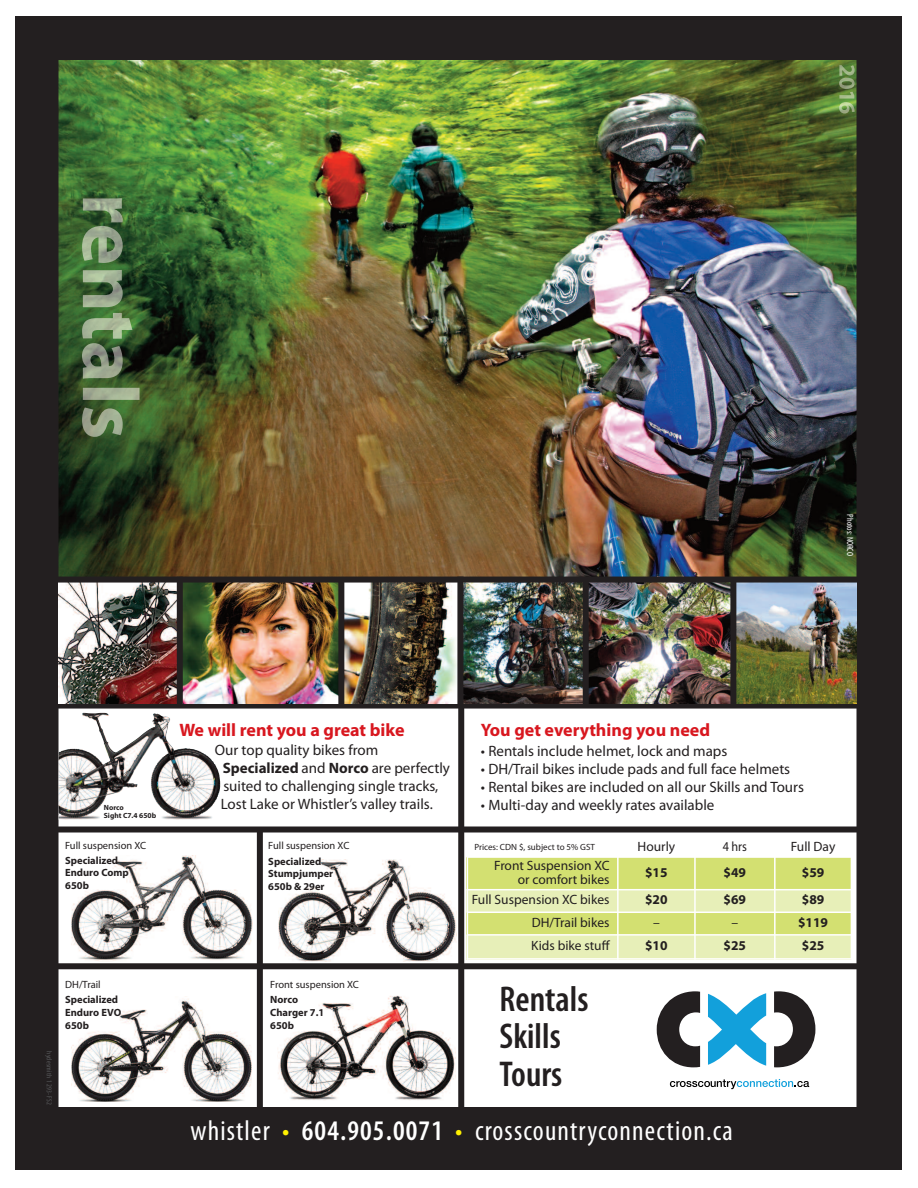
<style>
.page{position:relative;width:918px;height:1188px;background:#fff}
.page>*{position:absolute;margin:0;border:0;box-sizing:border-box;transform-origin:0 0}
.t1{font:600 condensed 36px/37.5px "Myriad Pro";color:#231f20}
.t2{font:condensed 28.5px "Myriad Pro";letter-spacing:.04em;color:#fff}
.t3{font:700 18px "Myriad Pro";color:#d8171f}
.t4{font:15px/18px "Myriad Pro";color:#231f20}
.t5{font:13.5px/13.5px "Myriad Pro";color:#231f20;text-align:right}
.t6{font:700 13.5px "Myriad Pro";color:#231f20}
.t7{font:13.5px "Myriad Pro";color:#231f20;scale:.9 1}
.t8{font:700 10.5px/12.6px "Myriad Pro";color:#231f20}
.t9{font:10.5px "Myriad Pro";color:#231f20}
.t10{font:9px "Myriad Pro";color:#231f20}
.t11{font:condensed 9px "Myriad Pro";color:#fff}
.t12{font:700 7.5px/7.5px "Myriad Pro";color:#231f20}
.t13{font:condensed 7.5px "Myriad Pro";letter-spacing:.05em;color:#57585a}
.s1{font-weight:700}
.s2{color:#fff101}
.s3{font-weight:600}
</style>
<div class="page">
<div style="left:15px;top:16px;width:887px;height:1154px;background:#231f20"></div>
<div style="left:56px;top:57px;width:804px;height:1074px;background:#fff"></div>
<img style="left:59px;top:61px;width:796px;height:516px">
<div style="left:52px;top:54px;width:810px;height:1080px;border:6px solid #231f20"></div>
<div style="left:52px;top:826px;width:810px;height:6px;background:#231f20"></div>
<div style="left:458px;top:705px;width:6px;height:404px;background:#231f20"></div>
<svg style="left:657px;top:991px;width:43px;height:76px"></svg>
<svg style="left:708px;top:993px;width:58px;height:73px"></svg>
<svg style="left:774px;top:991px;width:41px;height:76px"></svg>
<svg style="left:670px;top:1079px;width:139px;height:10px"></svg>
<div style="left:52px;top:1107px;width:813px;height:41px;background:#231f20"></div>
<div style="left:53px;top:703px;width:809px;height:6px;background:#231f20"></div>
<img style="left:59px;top:583px;width:279px;height:121px">
<img style="left:344px;top:583px;width:386px;height:121px">
<img style="left:736px;top:583px;width:121px;height:121px">
<div style="left:177px;top:577px;width:6px;height:129px;background:#231f20"></div>
<div style="left:338px;top:579px;width:6px;height:127px;background:#231f20"></div>
<div style="left:457px;top:577px;width:6px;height:129px;background:#231f20"></div>
<div style="left:53px;top:577px;width:809px;height:6px;background:#231f20"></div>
<div style="left:583px;top:579px;width:6px;height:127px;background:#231f20"></div>
<div style="left:730px;top:579px;width:6px;height:127px;background:#231f20"></div>
<div style="left:52px;top:963px;width:806px;height:6px;background:#231f20"></div>
<img style="left:72px;top:855px;width:181px;height:106px">
<img style="left:839px;top:65px;width:16px;height:24px">
<img style="left:839px;top:92px;width:15px;height:7px">
<img style="left:839px;top:102px;width:16px;height:12px">
<img style="left:82px;top:198px;width:58px;height:239px">
<div style="left:257px;top:830px;width:6px;height:279px;background:#231f20"></div>
<img style="left:279px;top:859px;width:178px;height:103px">
<img style="left:72px;top:996px;width:180px;height:106px">
<img style="left:278px;top:995px;width:178px;height:105px">
<div style="left:467px;top:857px;width:151px;height:33px;background:#d3e071"></div>
<div style="left:618px;top:857px;width:77px;height:33px;background:#d3e071"></div>
<div style="left:695px;top:857px;width:80px;height:33px;background:#d3e071"></div>
<div style="left:775px;top:857px;width:77px;height:33px;background:#d3e071"></div>
<div style="left:467px;top:890px;width:151px;height:22px;background:#e7efb8"></div>
<div style="left:618px;top:890px;width:77px;height:22px;background:#e7efb8"></div>
<div style="left:695px;top:890px;width:80px;height:22px;background:#e7efb8"></div>
<div style="left:775px;top:890px;width:77px;height:22px;background:#e7efb8"></div>
<div style="left:467px;top:912px;width:151px;height:23px;background:#d3e071"></div>
<div style="left:618px;top:912px;width:77px;height:23px;background:#d3e071"></div>
<div style="left:695px;top:912px;width:80px;height:23px;background:#d3e071"></div>
<div style="left:775px;top:912px;width:77px;height:23px;background:#d3e071"></div>
<div style="left:467px;top:935px;width:151px;height:25px;background:#e7efb8"></div>
<div style="left:618px;top:935px;width:77px;height:25px;background:#e7efb8"></div>
<div style="left:695px;top:935px;width:80px;height:25px;background:#e7efb8"></div>
<div style="left:775px;top:935px;width:77px;height:25px;background:#e7efb8"></div>
<hr style="left:467px;top:837px;width:1px;height:123px;background:#fff">
<hr style="left:617px;top:837px;width:2px;height:123px;background:#fff">
<hr style="left:694px;top:837px;width:2px;height:123px;background:#fff">
<hr style="left:774px;top:837px;width:2px;height:123px;background:#fff">
<hr style="left:851px;top:837px;width:1px;height:123px;background:#fff">
<hr style="left:467px;top:856px;width:385px;height:2px;background:#fff">
<hr style="left:467px;top:889px;width:385px;height:1px;background:#fff">
<hr style="left:467px;top:912px;width:385px;height:1px;background:#fff">
<hr style="left:467px;top:934px;width:385px;height:2px;background:#fff">
<hr style="left:467px;top:958px;width:385px;height:2px;background:#fff">
<img style="left:59px;top:713px;width:161px;height:107px">
<p class="t11" style="left:853px;top:514px;width:43px;rotate:90deg">Photos: NORCO</p>
<p class="t12" style="left:104px;top:805px;width:54px">Norco<br>Sight C7.4 650b</p>
<p class="t9" style="left:65px;top:842px;width:83px">Full suspension XC</p>
<p class="t8" style="left:65px;top:856px;width:65px">Specialized<br>Enduro Comp<br>650b</p>
<p class="t13" style="left:52px;top:1051px;width:55px;rotate:90deg">hydesmith 1293-FS2</p>
<p class="t9" style="left:65px;top:980px;width:37px">DH/Trail</p>
<p class="t8" style="left:65px;top:994px;width:58px">Specialized<br>Enduro EVO<br>650b</p>
<p class="t3" style="left:179px;top:723px;width:227px">We will rent you a great bike</p>
<p class="t4" style="left:221px;top:742px;width:231px;text-indent:-6px">Our top quality bikes from <span class="s1">Specialized</span> and <span class="s1">Norco</span> are perfectly suited to challenging single tracks, Lost Lake or Whistler’s valley trails.</p>
<p class="t9" style="left:268px;top:842px;width:83px">Full suspension XC</p>
<p class="t8" style="left:268px;top:856px;width:66px">Specialized<br>Stumpjumper<br>650b &amp; 29er</p>
<p class="t3" style="left:481px;top:724px;width:231px">You get everything you need</p>
<p class="t4" style="left:481px;top:743px;width:248px">• Rentals include helmet, lock and maps</p>
<p class="t4" style="left:481px;top:761px;width:311px">• DH/Trail bikes include pads and full face helmets</p>
<p class="t4" style="left:481px;top:779px;width:325px">• Rental bikes are included on all our Skills and Tours</p>
<p class="t4" style="left:481px;top:797px;width:235px">• Multi-day and weekly rates available</p>
<p class="t10" style="left:474px;top:843px;width:122px">Prices: CDN $, subject to 5% GST</p>
<p class="t5" style="left:638px;top:841px;width:39px">Hourly</p>
<p class="t7" style="left:723px;top:841px;width:29px">4 hrs</p>
<p class="t5" style="left:791px;top:841px;width:46px">Full Day</p>
<p class="t5" style="left:494px;top:860px;width:117px">Front Suspension XC or comfort bikes</p>
<p class="t6" style="left:645px;top:867px;width:24px">$15</p>
<p class="t6" style="left:724px;top:867px;width:24px">$49</p>
<p class="t6" style="left:802px;top:867px;width:24px">$59</p>
<p class="t5" style="left:472px;top:894px;width:139px">Full Suspension XC bikes</p>
<p class="t6" style="left:645px;top:895px;width:24px">$20</p>
<p class="t6" style="left:724px;top:895px;width:24px">$69</p>
<p class="t6" style="left:802px;top:895px;width:24px">$89</p>
<p class="t5" style="left:532px;top:917px;width:79px">DH/Trail bikes</p>
<p class="t5" style="left:653px;top:917px;width:8px">–</p>
<p class="t5" style="left:732px;top:917px;width:8px">–</p>
<p class="t6" style="left:798px;top:917px;width:31px">$119</p>
<p class="t5" style="left:531px;top:940px;width:80px">Kids bike stuff</p>
<p class="t6" style="left:645px;top:941px;width:24px">$10</p>
<p class="t6" style="left:724px;top:941px;width:24px">$25</p>
<p class="t6" style="left:802px;top:941px;width:24px">$25</p>
<p class="t9" style="left:270px;top:980px;width:90px">Front suspension XC</p>
<p class="t8" style="left:270px;top:994px;width:56px">Norco<br>Charger 7.1<br>650b</p>
<h1 class="t1" style="left:500px;top:983px;width:90px">Rentals<br>Skills<br>Tours</h1>
<h2 class="t2" style="left:191px;top:1121px;width:544px">whistler <span class="s2">•</span> <span class="s3">604.905.0071</span> <span class="s2">•</span> crosscountryconnection.ca</h2>
</div>
